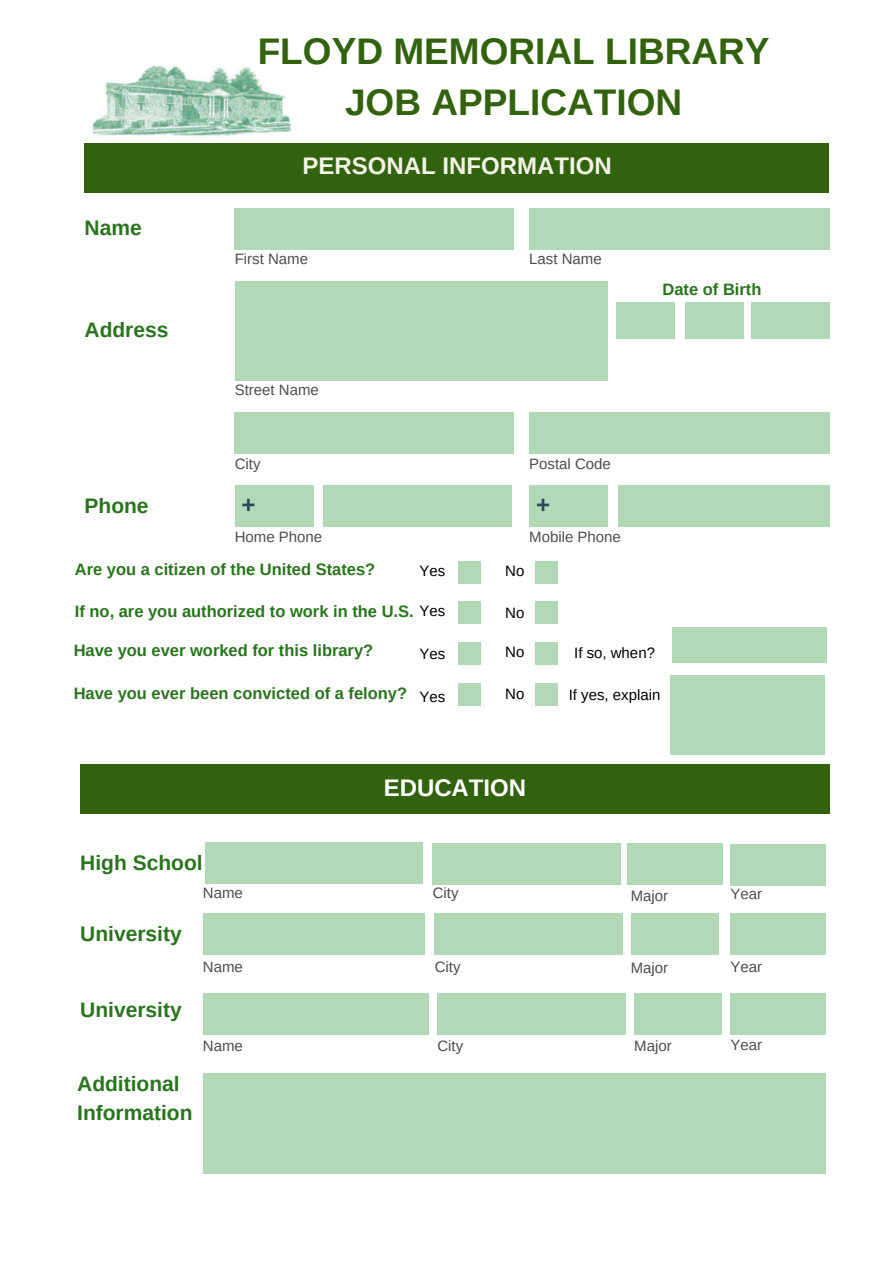
<style>
.page{position:relative;width:893px;height:1264px;background:#fff}
.page>*{position:absolute;margin:0;border:0;box-sizing:border-box;transform-origin:0 0}
.t1{font:700 37.05px/51.8px "Arimo";color:#32620e;text-align:center}
.t2{font:700 24px "Arimo";color:#f3f4e7}
.t3{font:700 24px "Arimo";color:#fff}
.t4{font:700 24px "Arimo";color:#2a485d}
.t5{font:700 21px/29.2px "Arimo";color:#29741d}
.t6{font:700 16.5px "Arimo";color:#29741d}
.t7{font:15px "Arimo";color:#4d4d4d}
.t8{font:15px "Arimo";color:#000}
.s1{font-weight:400;font-size:15px;color:#000}
</style>
<div class="page">
<div style="left:84px;top:143px;width:745px;height:49px;background:#32620e"></div>
<div style="left:80px;top:764px;width:749px;height:50px;background:#32620e"></div>
<div style="left:235px;top:208px;width:278px;height:41px;background:#b1d8b7"></div>
<div style="left:205px;top:842px;width:218px;height:41px;background:#b1d8b7"></div>
<div style="left:203px;top:913px;width:222px;height:41px;background:#b1d8b7"></div>
<div style="left:235px;top:485px;width:78px;height:42px;background:#b1d8b7"></div>
<div style="left:529px;top:485px;width:79px;height:42px;background:#b1d8b7"></div>
<div style="left:323px;top:485px;width:189px;height:42px;background:#b1d8b7"></div>
<div style="left:618px;top:485px;width:211px;height:42px;background:#b1d8b7"></div>
<div style="left:433px;top:843px;width:188px;height:42px;background:#b1d8b7"></div>
<div style="left:434px;top:913px;width:189px;height:41px;background:#b1d8b7"></div>
<div style="left:235px;top:412px;width:278px;height:42px;background:#b1d8b7"></div>
<div style="left:529px;top:412px;width:300px;height:42px;background:#b1d8b7"></div>
<div style="left:529px;top:208px;width:300px;height:41px;background:#b1d8b7"></div>
<div style="left:235px;top:281px;width:372px;height:99px;background:#b1d8b7"></div>
<div style="left:751px;top:302px;width:78px;height:36px;background:#b1d8b7"></div>
<div style="left:685px;top:302px;width:58px;height:36px;background:#b1d8b7"></div>
<div style="left:616px;top:302px;width:58px;height:36px;background:#b1d8b7"></div>
<div style="left:203px;top:992px;width:226px;height:42px;background:#b1d8b7"></div>
<div style="left:437px;top:992px;width:188px;height:42px;background:#b1d8b7"></div>
<img style="left:92px;top:65px;width:199px;height:71px">
<div style="left:627px;top:843px;width:95px;height:42px;background:#b1d8b7"></div>
<div style="left:630px;top:913px;width:88px;height:41px;background:#b1d8b7"></div>
<div style="left:634px;top:992px;width:88px;height:42px;background:#b1d8b7"></div>
<div style="left:730px;top:844px;width:95px;height:42px;background:#b1d8b7"></div>
<div style="left:730px;top:913px;width:95px;height:41px;background:#b1d8b7"></div>
<div style="left:730px;top:992px;width:95px;height:42px;background:#b1d8b7"></div>
<div style="left:458px;top:561px;width:23px;height:22px;background:#b1d8b7"></div>
<div style="left:535px;top:561px;width:23px;height:22px;background:#b1d8b7"></div>
<div style="left:458px;top:601px;width:23px;height:23px;background:#b1d8b7"></div>
<div style="left:535px;top:601px;width:23px;height:23px;background:#b1d8b7"></div>
<div style="left:458px;top:642px;width:23px;height:22px;background:#b1d8b7"></div>
<div style="left:535px;top:642px;width:23px;height:22px;background:#b1d8b7"></div>
<div style="left:672px;top:627px;width:154px;height:35px;background:#b1d8b7"></div>
<div style="left:458px;top:682px;width:23px;height:23px;background:#b1d8b7"></div>
<div style="left:535px;top:682px;width:23px;height:23px;background:#b1d8b7"></div>
<div style="left:670px;top:675px;width:155px;height:79px;background:#b1d8b7"></div>
<div style="left:203px;top:1072px;width:622px;height:101px;background:#b1d8b7"></div>
<h1 class="t1" style="left:258px;top:25px;width:513px">FLOYD MEMORIAL LIBRARY<br>JOB APPLICATION</h1>
<p class="t5" style="left:84px;top:213px;width:59px">Name</p>
<p class="t5" style="left:84px;top:315px;width:85px">Address</p>
<h2 class="t2" style="left:302px;top:153px;width:310px">PERSONAL INFORMATION</h2>
<p class="t7" style="left:235px;top:251px;width:75px">First Name</p>
<p class="t7" style="left:235px;top:382px;width:86px">Street Name</p>
<p class="t7" style="left:529px;top:251px;width:74px">Last Name</p>
<p class="t7" style="left:235px;top:455px;width:27px">City</p>
<p class="t7" style="left:529px;top:455px;width:83px">Postal Code</p>
<p class="t5" style="left:84px;top:491px;width:66px">Phone</p>
<h2 class="t4" style="left:241px;top:491px;width:15px">+</h2>
<h2 class="t4" style="left:536px;top:491px;width:15px">+</h2>
<p class="t7" style="left:235px;top:528px;width:89px">Home Phone</p>
<p class="t7" style="left:529px;top:528px;width:93px">Mobile Phone</p>
<p class="t6" style="left:75px;top:560px;width:302px">Are you a citizen of the United States?</p>
<p class="t6" style="left:75px;top:602px;width:372px">If no, are you authorized to work in the U.S. <span class="s1">Yes</span></p>
<p class="t8" style="left:419px;top:562px;width:27px">Yes</p>
<p class="t8" style="left:505px;top:562px;width:21px">No</p>
<p class="t8" style="left:505px;top:604px;width:21px">No</p>
<p class="t6" style="left:662px;top:280px;width:100px">Date of Birth</p>
<p class="t6" style="left:74px;top:641px;width:301px">Have you ever worked for this library?</p>
<p class="t8" style="left:419px;top:645px;width:27px">Yes</p>
<p class="t8" style="left:505px;top:643px;width:21px">No</p>
<p class="t8" style="left:574px;top:644px;width:82px">If so, when?</p>
<p class="t6" style="left:74px;top:683px;width:373px">Have you ever been convicted of a felony? <sub>Yes</sub></p>
<p class="t8" style="left:505px;top:685px;width:21px">No</p>
<p class="t8" style="left:568px;top:686px;width:93px">If yes, explain</p>
<p class="t5" style="left:80px;top:847px;width:124px">High School</p>
<p class="t5" style="left:80px;top:918px;width:103px">University</p>
<p class="t5" style="left:80px;top:994px;width:103px">University</p>
<p class="t7" style="left:203px;top:884px;width:41px">Name</p>
<p class="t7" style="left:203px;top:958px;width:41px">Name</p>
<h2 class="t3" style="left:383px;top:774px;width:144px">EDUCATION</h2>
<p class="t7" style="left:433px;top:884px;width:27px">City</p>
<p class="t7" style="left:434px;top:958px;width:27px">City</p>
<p class="t5" style="left:77px;top:1069px;width:117px">Additional<br>Information</p>
<p class="t7" style="left:203px;top:1037px;width:41px">Name</p>
<p class="t7" style="left:437px;top:1037px;width:27px">City</p>
<p class="t7" style="left:630px;top:887px;width:39px">Major</p>
<p class="t7" style="left:730px;top:885px;width:33px">Year</p>
<p class="t7" style="left:630px;top:959px;width:39px">Major</p>
<p class="t7" style="left:634px;top:1037px;width:39px">Major</p>
<p class="t7" style="left:730px;top:958px;width:33px">Year</p>
<p class="t7" style="left:730px;top:1036px;width:33px">Year</p>
</div>
